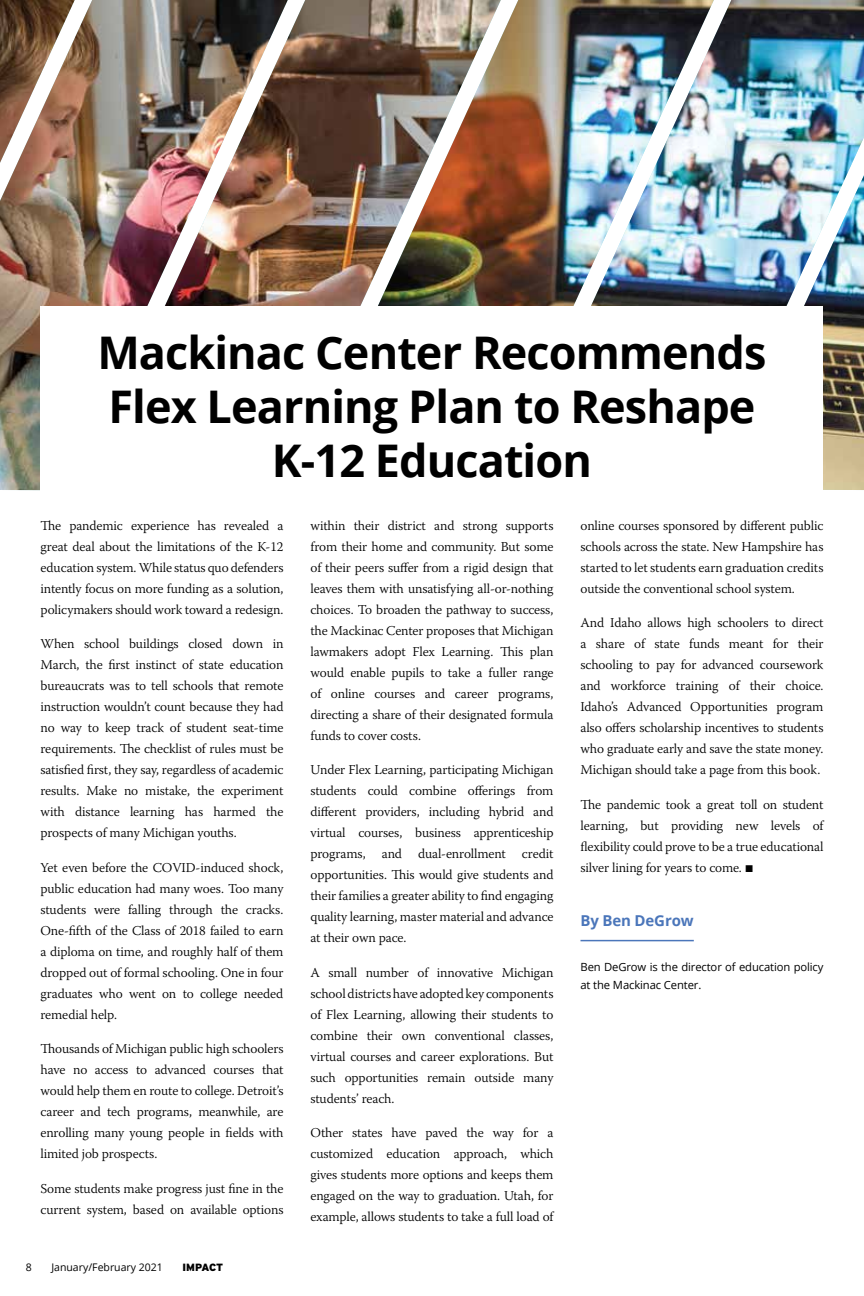
<style>
.page{position:relative;width:864px;height:1296px;background:#fff}
.page>*{position:absolute;margin:0;border:0;box-sizing:border-box;transform-origin:0 0}
.t1{font:700 45px/54px "Open Sans";letter-spacing:-.02em;color:#000;text-align:center}
.t2{font:700 15px "Open Sans";letter-spacing:-.01em;color:#4b76ba}
.t3{font:300 13.5px/21px "Warnock Pro";letter-spacing:-.01em;color:#000;text-align:justify}
.t4{font:11.25px/18px "Open Sans";letter-spacing:-.01em;color:#000}
.t5{font:10.5px "Open Sans";color:#000}
.t6{font:900 10.5px "Interstate";letter-spacing:-.015em;color:#000}
.s1{font-family:"Apex Serif";font-weight:400}
</style>
<div class="page">
<img style="left:0;top:163px;width:76px;height:327px">
<img style="left:0;top:0;width:75px;height:163px">
<img style="left:81px;top:0;width:208px;height:306px">
<img style="left:294px;top:0;width:209px;height:306px">
<img style="left:507px;top:0;width:357px;height:306px">
<img style="left:720px;top:175px;width:144px;height:315px">
<div style="left:40px;top:306px;width:784px;height:199px;background:#fff"></div>
<hr style="left:580px;top:940px;width:114px;height:1px;background:#4b76ba">
<h1 class="t1" style="left:97px;top:324px;width:671px">Mackinac Center Recommends<br>Flex Learning Plan to Reshape<br>K-12 Education</h1>
<p class="t3" style="left:40px;top:514px;width:245px">The pandemic experience has revealed a great deal about the limitations of the K-12 education system. While status quo defenders intently focus on more funding as a solution, policymakers should work toward a redesign.</p>
<p class="t3" style="left:40px;top:633px;width:245px">When school buildings closed down in March, the first instinct of state education bureaucrats was to tell schools that remote instruction wouldn’t count because they had no way to keep track of student seat-time requirements. The checklist of rules must be satisfied first, they say, regardless of academic results. Make no mistake, the experiment with distance learning has harmed the prospects of many Michigan youths.</p>
<p class="t3" style="left:40px;top:857px;width:245px">Yet even before the COVID-induced shock, public education had many woes. Too many students were falling through the cracks.<br>One-fifth of the Class of 2018 failed to earn a diploma on time, and roughly half of them dropped out of formal schooling. One in four graduates who went on to college needed remedial help.</p>
<p class="t3" style="left:40px;top:1038px;width:244px">Thousands of Michigan public high schoolers have no access to advanced courses that would help them en route to college. Detroit’s career and tech programs, meanwhile, are enrolling many young people in fields with limited job prospects.</p>
<p class="t3" style="left:40px;top:1178px;width:245px">Some students make progress just fine in the current system, based on available options</p>
<p class="t5" style="left:26px;top:1260px;width:8px">8</p>
<p class="t5" style="left:51px;top:1260px;width:113px">January/February 2021</p>
<p class="t6" style="left:183px;top:1262px;width:42px">IMPACT</p>
<p class="t3" style="left:310px;top:515px;width:245px">within their district and strong supports from their home and community. But some of their peers suffer from a rigid design that leaves them with unsatisfying all-or-nothing choices. To broaden the pathway to success, the Mackinac Center proposes that Michigan lawmakers adopt Flex Learning. This plan would enable pupils to take a fuller range of online courses and career programs, directing a share of their designated formula funds to cover costs.</p>
<p class="t3" style="left:310px;top:759px;width:245px">Under Flex Learning, participating Michigan students could combine offerings from different providers, including hybrid and virtual courses, business apprenticeship programs, and dual-enrollment credit opportunities. This would give students and their families a greater ability to find engaging quality learning, master material and advance at their own pace.</p>
<p class="t3" style="left:310px;top:962px;width:245px">A small number of innovative Michigan school districts have adopted key components of Flex Learning, allowing their students to combine their own conventional classes, virtual courses and career explorations. But such opportunities remain outside many students’ reach.</p>
<p class="t3" style="left:310px;top:1122px;width:245px">Other states have paved the way for a customized education approach, which gives students more options and keeps them engaged on the way to graduation. Utah, for example, allows students to take a full load of</p>
<p class="t3" style="left:580px;top:514px;width:245px">online courses sponsored by different public schools across the state. New Hampshire has started to let students earn graduation credits outside the conventional school system.</p>
<p class="t3" style="left:580px;top:612px;width:245px">And Idaho allows high schoolers to direct a share of state funds meant for their schooling to pay for advanced coursework and workforce training of their choice.<br>Idaho’s Advanced Opportunities program also offers scholarship incentives to students who graduate early and save the state money.<br>Michigan should take a page from this book.</p>
<p class="t3" style="left:580px;top:794px;width:244px">The pandemic took a great toll on student learning, but providing new levels of flexibility could prove to be a true educational silver lining for years to come. <span class="s1">¬</span></p>
<p class="t2" style="left:580px;top:910px;width:115px">By Ben DeGrow</p>
<p class="t4" style="left:580px;top:958px;width:245px">Ben DeGrow is the director of education policy at the Mackinac Center.</p>
</div>
